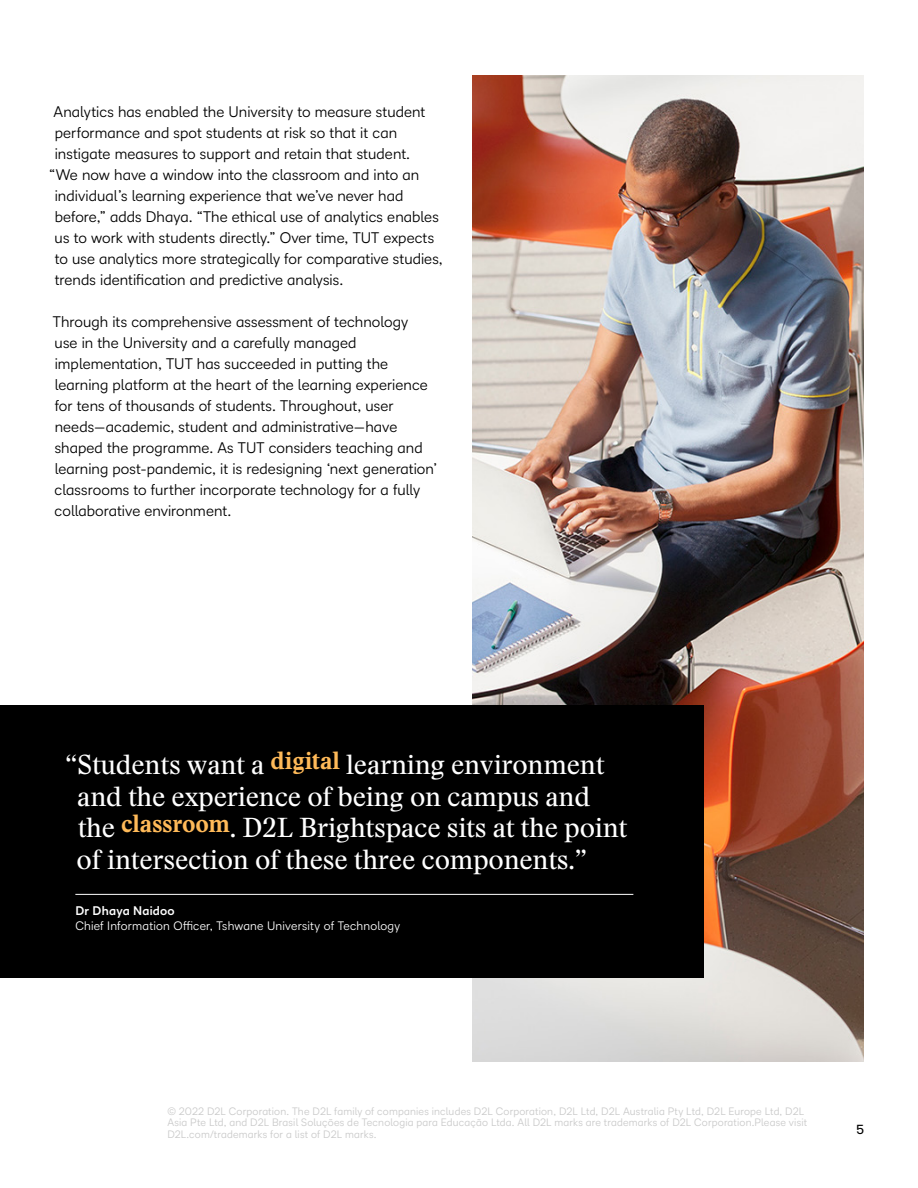
<style>
.page{position:relative;width:918px;height:1188px;background:#fff}
.page>*{position:absolute;margin:0;border:0;box-sizing:border-box;transform-origin:0 0}
.t1{font:27px/31.5px "Stanley";letter-spacing:-.01em;color:#fff}
.t2{font:15px/21px "D2 L Sans";letter-spacing:.005em;color:#000}
.t3{font:500 12.75px "D2 L Sans";color:#000}
.t4{font:12px "D2 L Sans";letter-spacing:.015em;color:#fff}
.t5{font:700 12px "D2 L Sans";letter-spacing:.02em;color:#fff}
.t6{font:10.5px/11.2px "D2 L Sans";letter-spacing:.015em;color:#c9c9c9}
</style>
<div class="page">
<img style="left:472px;top:75px;width:392px;height:987px">
<div style="left:0;top:705px;width:703px;height:273px;background:#000"></div>
<hr style="left:75px;top:894px;width:558px;height:1px;background:#fff">
<p class="t2" style="left:54px;top:100px;width:373px">Analytics has enabled the University to measure student</p>
<p class="t2" style="left:55px;top:121px;width:344px">performance and spot students at risk so that it can</p>
<p class="t2" style="left:55px;top:142px;width:357px">instigate measures to support and retain that student.</p>
<p class="t2" style="left:49px;top:163px;width:372px">“We now have a window into the classroom and into an</p>
<p class="t2" style="left:55px;top:184px;width:350px">individual’s learning experience that we’ve never had</p>
<p class="t2" style="left:55px;top:205px;width:386px">before,” adds Dhaya. “The ethical use of analytics enables</p>
<p class="t2" style="left:55px;top:226px;width:381px">us to work with students directly.” Over time, TUT expects</p>
<p class="t2" style="left:55px;top:247px;width:390px">to use analytics more strategically for comparative studies,</p>
<p class="t2" style="left:55px;top:268px;width:290px">trends identification and predictive analysis.</p>
<p class="t2" style="left:53px;top:310px;width:386px">Through its comprehensive assessment of technology<br>use in the University and a carefully managed implementation, TUT has succeeded in putting the learning platform at the heart of the learning experience for tens of thousands of students. Throughout, user needs—academic, student and administrative—have shaped the programme. As TUT considers teaching and learning post-pandemic, it is redesigning ‘next generation’ classrooms to further incorporate technology for a fully collaborative environment.</p>
<h1 class="t1" style="left:77px;top:748px;width:552px;text-indent:-11px">“Students want a <sup>digital</sup> learning environment and the experience of being on campus and the <sup>classroom</sup>. D2L Brightspace sits at the point of intersection of these three components.”</h1>
<p class="t5" style="left:75px;top:902px;width:101px">Dr Dhaya Naidoo</p>
<p class="t4" style="left:75px;top:918px;width:326px">Chief Information Officer, Tshwane University of Technology</p>
<p class="t6" style="left:167px;top:1105px;width:641px">© 2022 D2L Corporation. The D2L family of companies includes D2L Corporation, D2L Ltd, D2L Australia Pty Ltd, D2L Europe Ltd, D2L<br>Asia Pte Ltd, and D2L Brasil Soluções de Tecnologia para Educação Ltda. All D2L marks are trademarks of D2L Corporation.Please visit<br>D2L.com/trademarks for a list of D2L marks.</p>
<p class="t3" style="left:856px;top:1121px;width:9px">5</p>
</div>
